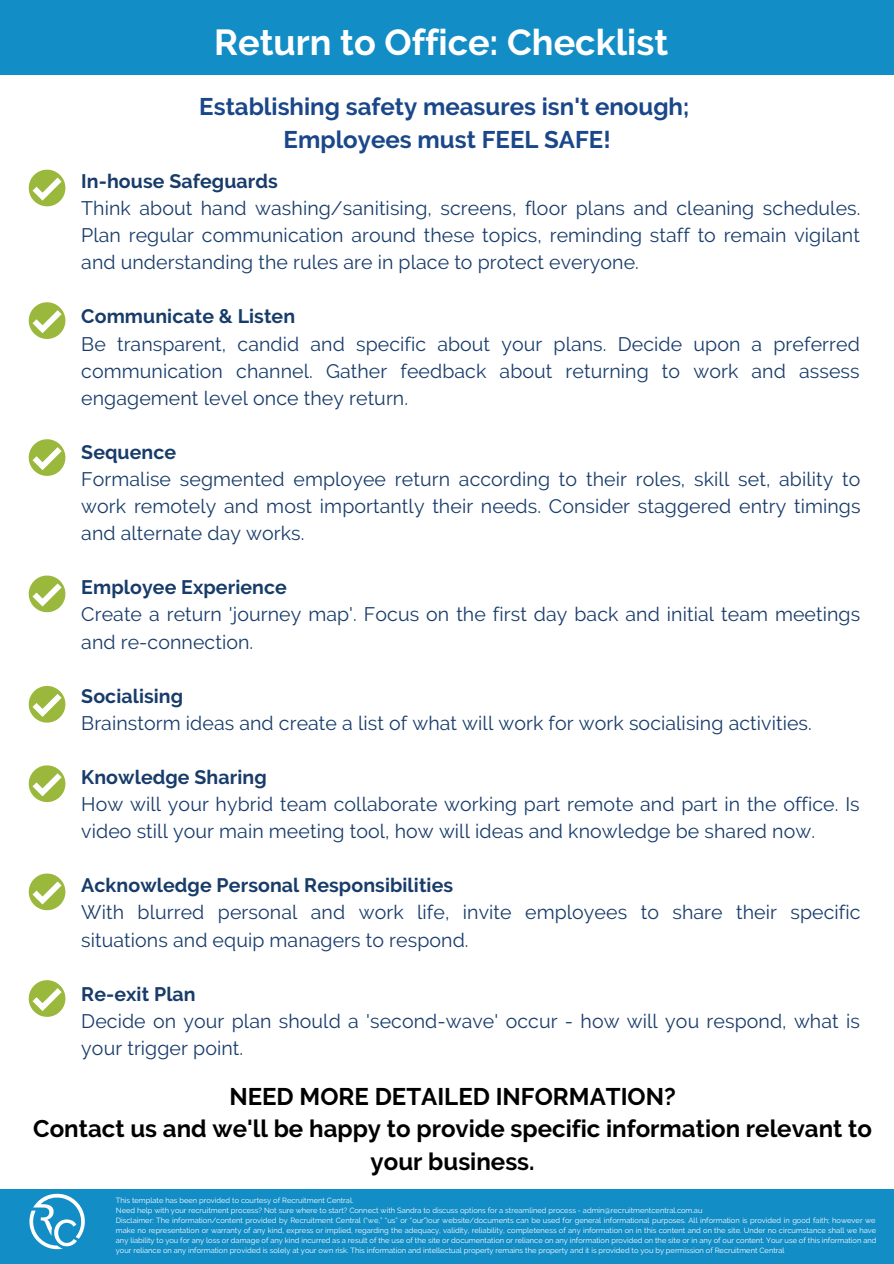
<style>
.page{position:relative;width:894px;height:1264px;background:#fff}
.page>*{position:absolute;margin:0;border:0;box-sizing:border-box;transform-origin:0 0}
.t1{font:700 36px "Raleway";color:#fff}
.t2{font:700 24px/32.7px "Raleway";color:#000;text-align:center}
.t3{font:700 24px/32.7px "Raleway";color:#1a4789;text-align:center}
.t4{font:19.5px/27.2px "Raleway";letter-spacing:.005em;color:#183c6a}
.t5{font:700 19.5px "Raleway";letter-spacing:.005em;color:#183c6a}
.t6{font:7.5px/10.2px "Raleway";color:#fff}
</style>
<div class="page">
<div style="left:0;top:0;width:893px;height:74px;background:#138dc6"></div>
<div style="left:0;top:1188px;width:893px;height:75px;background:#138dc6"></div>
<svg style="left:29px;top:1193px;width:56px;height:57px"></svg>
<svg style="left:29px;top:170px;width:36px;height:36px"></svg>
<svg style="left:29px;top:302px;width:36px;height:37px"></svg>
<svg style="left:29px;top:439px;width:36px;height:37px"></svg>
<svg style="left:29px;top:575px;width:36px;height:37px"></svg>
<svg style="left:29px;top:765px;width:36px;height:37px"></svg>
<svg style="left:29px;top:980px;width:36px;height:36px"></svg>
<svg style="left:29px;top:686px;width:36px;height:36px"></svg>
<svg style="left:29px;top:873px;width:36px;height:37px"></svg>
<h1 class="t1" style="left:214px;top:22px;width:455px">Return to Office: Checklist</h1>
<p class="t3" style="left:199px;top:90px;width:491px">Establishing safety measures isn't enough;<br>Employees must FEEL SAFE!</p>
<p class="t5" style="left:81px;top:170px;width:198px">In-house Safeguards</p>
<p class="t4" style="left:81px;top:195px;width:780px;text-align:justify">Think about hand washing/sanitising, screens, floor plans and cleaning schedules.<br>Plan regular communication around these topics, reminding staff to remain vigilant and understanding the rules are in place to protect everyone.</p>
<p class="t5" style="left:81px;top:305px;width:215px">Communicate &amp; Listen</p>
<p class="t4" style="left:81px;top:330px;width:779px;text-align:justify">Be transparent, candid and specific about your plans. Decide upon a preferred communication channel. Gather feedback about returning to work and assess engagement level once they return.</p>
<p class="t5" style="left:81px;top:440px;width:96px">Sequence</p>
<p class="t4" style="left:81px;top:465px;width:780px;text-align:justify">Formalise segmented employee return according to their roles, skill set, ability to work remotely and most importantly their needs. Consider staggered entry timings and alternate day works.</p>
<p class="t5" style="left:81px;top:576px;width:207px">Employee Experience</p>
<p class="t4" style="left:81px;top:601px;width:780px">Create a return 'journey map'. Focus on the first day back and initial team meetings and re-connection.</p>
<p class="t5" style="left:81px;top:684px;width:103px">Socialising</p>
<p class="t4" style="left:81px;top:709px;width:731px">Brainstorm ideas and create a list of what will work for work socialising activities.</p>
<p class="t5" style="left:81px;top:765px;width:187px">Knowledge Sharing</p>
<p class="t4" style="left:81px;top:790px;width:779px">How will your hybrid team collaborate working part remote and part in the office. Is video still your main meeting tool, how will ideas and knowledge be shared now.</p>
<p class="t5" style="left:81px;top:874px;width:373px">Acknowledge Personal Responsibilities</p>
<p class="t4" style="left:81px;top:899px;width:780px">With blurred personal and work life, invite employees to share their specific situations and equip managers to respond.</p>
<p class="t5" style="left:81px;top:982px;width:116px">Re-exit Plan</p>
<p class="t4" style="left:81px;top:1007px;width:780px">Decide on your plan should a 'second-wave' occur - how will you respond, what is your trigger point.</p>
<p class="t2" style="left:33px;top:1079px;width:840px">NEED MORE DETAILED INFORMATION?<br>Contact us and we'll be happy to provide specific information relevant to your business.</p>
<p class="t6" style="left:116px;top:1194px;width:761px">This template has been provided to courtesy of Recruitment Central.<br>Need help with your recruitment process? Not sure where to start? Connect with Sandra to discuss options for a streamlined process - admin@recruitmentcentral.com.au<br>Disclaimer: The information/content provided by Recruitment Central (“we,” “us” or “our”)our website/documents can be used for general informational purposes. All information is provided in good faith; however we make no representation or warranty of any kind, express or implied, regarding the adequacy, validity, reliability, completeness of any information on in this content and on the site. Under no circumstance shall we have any liability to you for any loss or damage of any kind incurred as a result of the use of the site or documentation or reliance on any information provided on the site or in any of our content. Your use of this information and your reliance on any information provided is solely at your own risk. This information and intellectual property remains the property and it is provided to you by permission of Recruitment Central</p>
</div>
